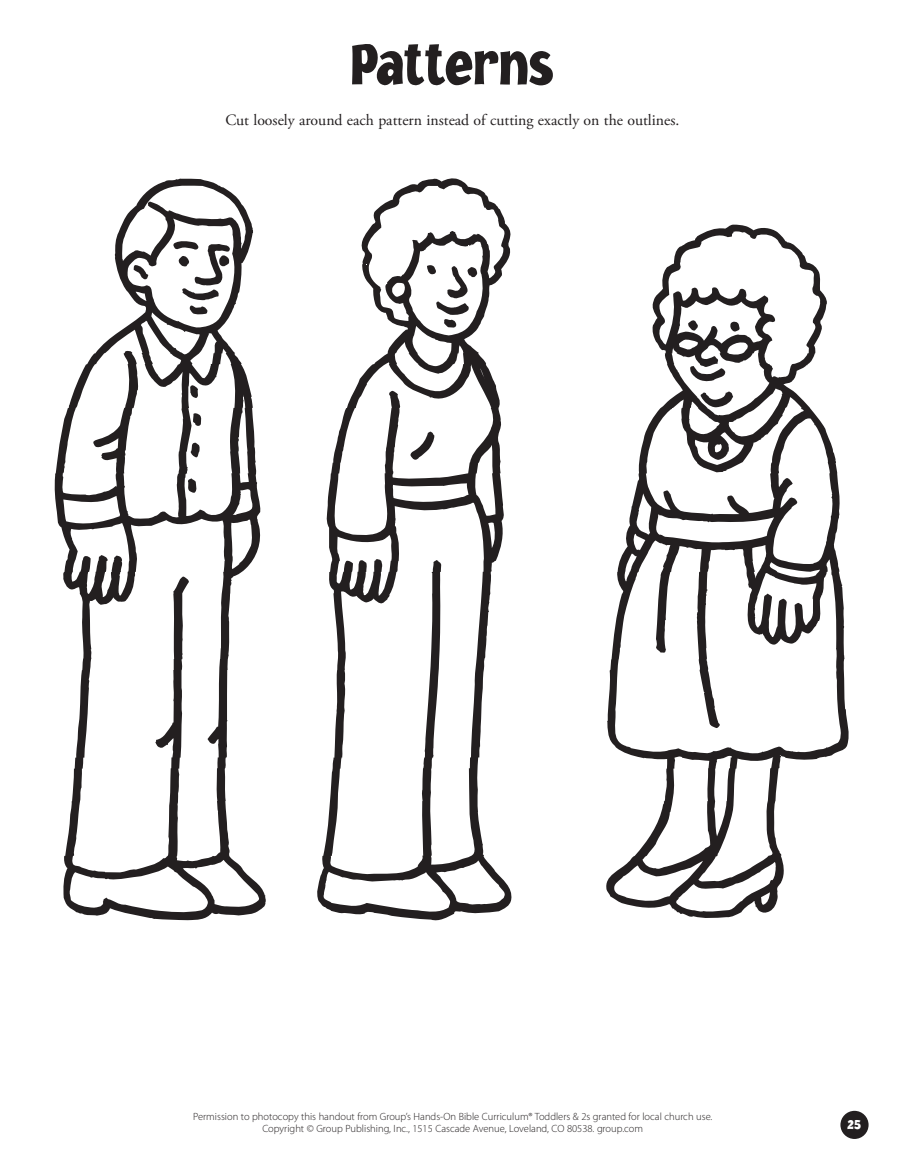
<style>
.page{position:relative;width:905px;height:1175px;background:#fff}
.page>*{position:absolute;margin:0;border:0;box-sizing:border-box;transform-origin:0 0}
.Lesson_title{font:900 60px "Jacoby Cond ICG";color:#231f20}
.t1{font:15.75px "Adobe Garamond Pro";color:#231f20}
.t2{font:900 15px "Jacoby Cond ICG";color:#fff}
.permission{font:300 10.5px/12px "Myriad Pro";color:#231f20;text-align:center}
</style>
<div class="page">
<div style="left:840px;top:1110px;width:28px;height:28px;background:#231f20;border-radius:50%"></div>
<svg style="left:317px;top:178px;width:195px;height:743px"></svg>
<svg style="left:54px;top:178px;width:212px;height:742px"></svg>
<svg style="left:606px;top:225px;width:243px;height:693px"></svg>
<svg style="left:328px;top:502px;width:156px;height:358px"></svg>
<svg style="left:71px;top:597px;width:155px;height:263px"></svg>
<svg style="left:62px;top:185px;width:192px;height:412px"></svg>
<svg style="left:332px;top:184px;width:173px;height:412px"></svg>
<svg style="left:610px;top:540px;width:231px;height:214px"></svg>
<svg style="left:624px;top:231px;width:208px;height:406px"></svg>
<svg style="left:69px;top:860px;width:191px;height:53px"></svg>
<svg style="left:322px;top:860px;width:185px;height:53px"></svg>
<svg style="left:612px;top:754px;width:165px;height:158px"></svg>
<p class="Lesson_title" style="left:351px;top:27px;width:204px">Patterns</p>
<p class="t1" style="left:225px;top:110px;width:455px">Cut loosely around each pattern instead of cutting exactly on the outlines.</p>
<p class="permission" style="left:193px;top:1111px;width:521px">Permission to photocopy this handout from Group’s Hands-On Bible Curriculum® Toddlers &amp; 2s granted for local church use.<br>Copyright © Group Publishing, Inc., 1515 Cascade Avenue, Loveland, CO 80538. group.com</p>
<h3 class="t2" style="left:847px;top:1115px;width:15px">25</h3>
</div>
